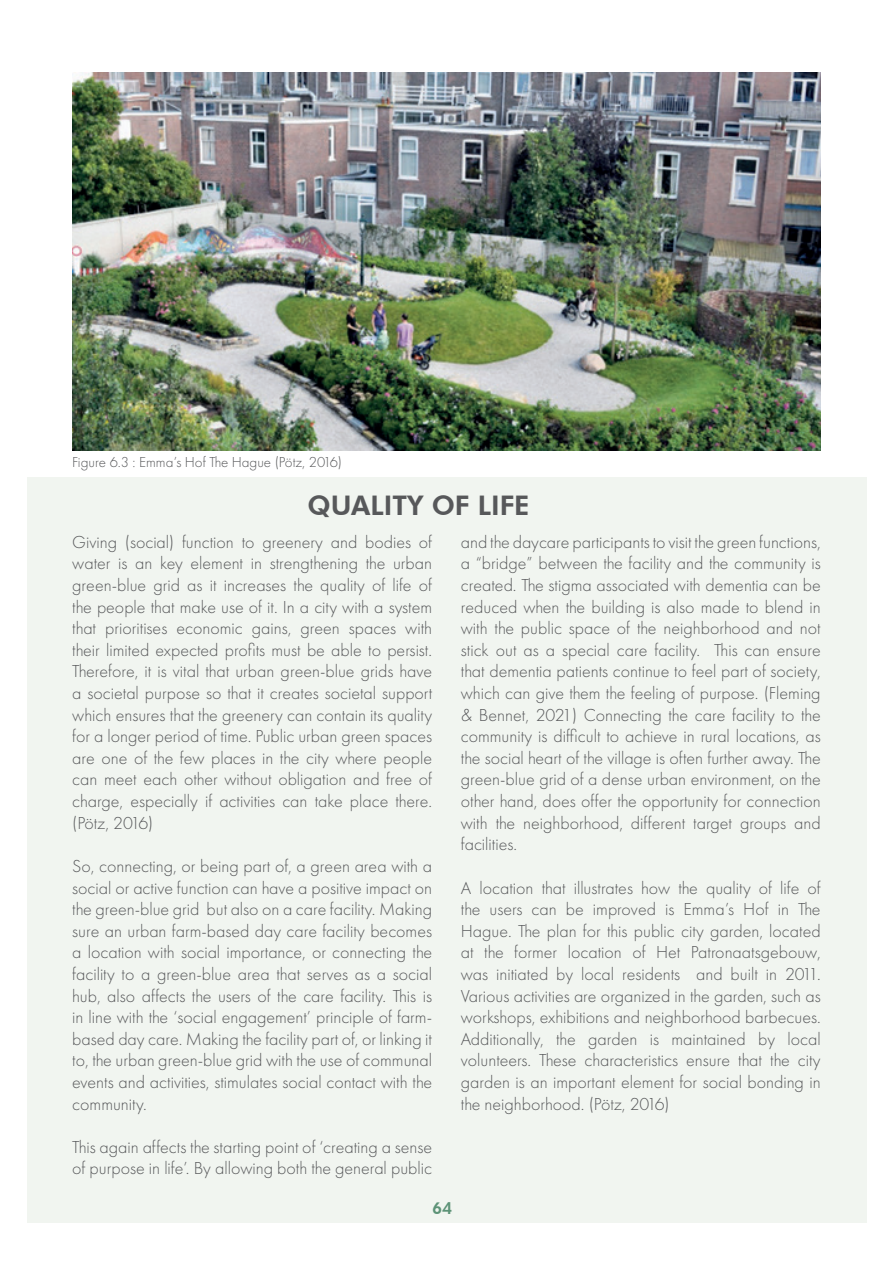
<style>
.page{position:relative;width:893px;height:1263px;background:#fff}
.page>*{position:absolute;margin:0;border:0;box-sizing:border-box;transform-origin:0 0}
.t1{font:800 27px "Futura BT";color:#57585a}
.t2{font:300 18px/21.6px "Futura PT";color:#57585a;text-align:justify}
.t3{font:800 16.5px "Futura BT";color:#5d9377}
.t4{font:300 15px "Futura PT";color:#57585a}
</style>
<div class="page">
<div style="left:27px;top:477px;width:839px;height:746px;background:#f1f5f0"></div>
<img style="left:73px;top:73px;width:748px;height:378px">
<p class="t4" style="left:72px;top:454px;width:271px">Figure 6.3 : Emma’s Hof The Hague (Pötz, 2016)</p>
<h1 class="t1" style="left:308px;top:489px;width:224px">QUALITY OF LIFE</h1>
<p class="t2" style="left:72px;top:531px;width:361px">Giving (social) function to greenery and bodies of water is an key element in strengthening the urban green-blue grid as it increases the quality of life of the people that make use of it. In a city with a system that prioritises economic gains, green spaces with their limited expected profits must be able to persist.<br>Therefore, it is vital that urban green-blue grids have a societal purpose so that it creates societal support which ensures that the greenery can contain its quality for a longer period of time. Public urban green spaces are one of the few places in the city where people can meet each other without obligation and free of charge, especially if activities can take place there. (Pötz, 2016)</p>
<p class="t2" style="left:72px;top:855px;width:361px">So, connecting, or being part of, a green area with a social or active function can have a positive impact on the green-blue grid but also on a care facility. Making sure an urban farm-based day care facility becomes a location with social importance, or connecting the facility to a green-blue area that serves as a social hub, also affects the users of the care facility. This is in line with the ‘social engagement’ principle of farm&shy;based day care. Making the facility part of, or linking it to, the urban green-blue grid with the use of communal events and activities, stimulates social contact with the community.</p>
<p class="t2" style="left:72px;top:1136px;width:361px">This again affects the starting point of ‘creating a sense of purpose in life’. By allowing both the general public</p>
<p class="t2" style="left:461px;top:531px;width:361px">and the daycare participants to visit the green functions, a “bridge” between the facility and the community is created. The stigma associated with dementia can be reduced when the building is also made to blend in with the public space of the neighborhood and not stick out as a special care facility. This can ensure that dementia patients continue to feel part of society, which can give them the feeling of purpose. (Fleming &amp; Bennet, 2021) Connecting the care facility to the community is difficult to achieve in rural locations, as the social heart of the village is often further away. The green-blue grid of a dense urban environment, on the other hand, does offer the opportunity for connection with the neighborhood, different target groups and facilities.</p>
<p class="t2" style="left:461px;top:877px;width:361px">A location that illustrates how the quality of life of the users can be improved is Emma’s Hof in The Hague. The plan for this public city garden, located at the former location of Het Patronaatsgebouw, was initiated by local residents and built in 2011.<br>Various activities are organized in the garden, such as workshops, exhibitions and neighborhood barbecues.<br>Additionally, the garden is maintained by local volunteers. These characteristics ensure that the city garden is an important element for social bonding in the neighborhood. (Pötz, 2016)</p>
<p class="t3" style="left:432px;top:1198px;width:22px">64</p>
<p class="t3" style="left:436px;top:1200px;width:22px">64</p>
</div>
